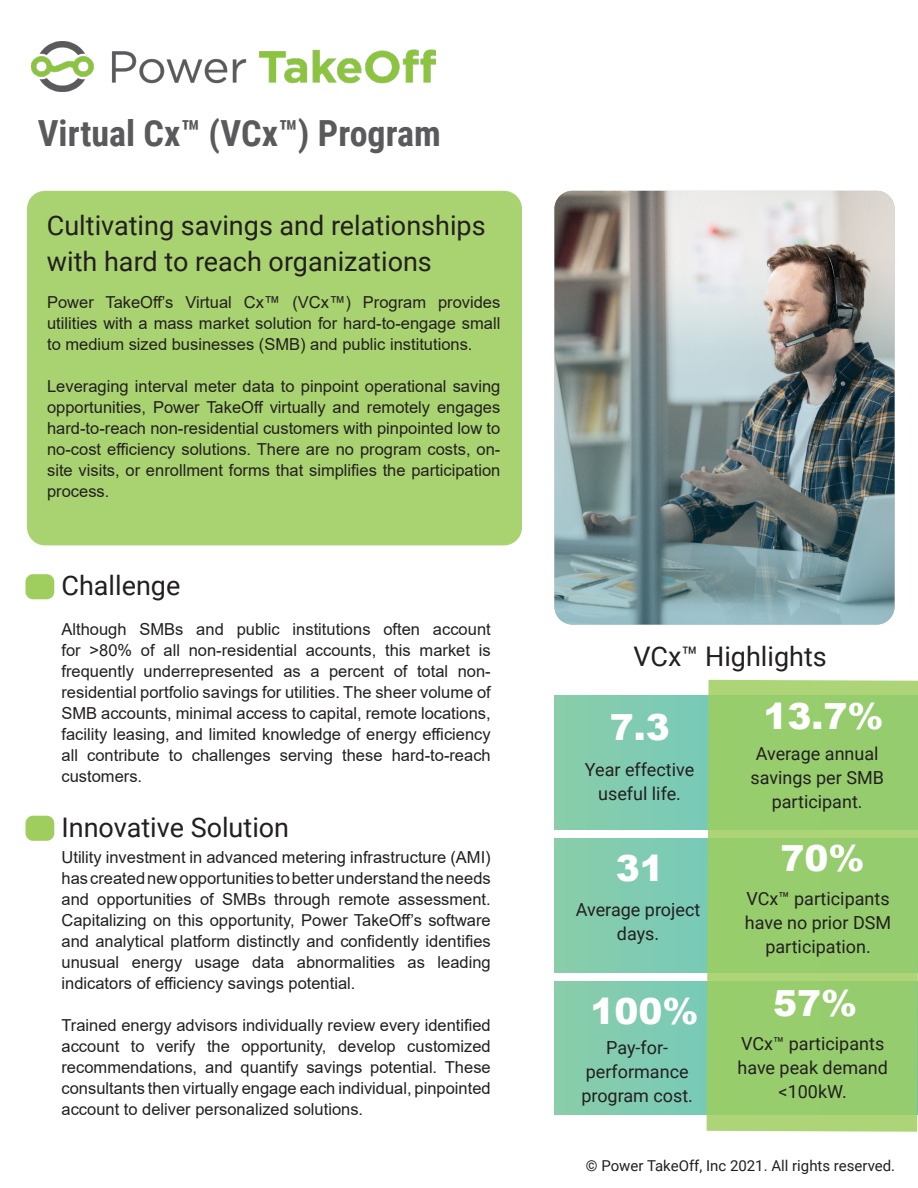
<style>
.page{position:relative;width:918px;height:1188px;background:#fff}
.page>*{position:absolute;margin:0;border:0;box-sizing:border-box;transform-origin:0 0}
.t1{font:700 36px "Roboto Condensed";color:#5a595c}
.Section_Title{font:900 36px "Arial";color:#fff}
.Section_Title-2{font:27px "Roboto";color:#231f20}
.Section_Title-3{font:18px/24px "Roboto";color:#231f20;text-align:center}
.Body_Text__9_PT{font:18px/24px "Roboto";color:#231f20;text-align:center}
.Body_Text__9_PT-2{font:16.5px/21px "Arial";color:#231f20;text-align:justify}
.Body_10_18_Reg_L{font:15px "Roboto";color:#231f20}
</style>
<div class="page">
<div style="left:27px;top:191px;width:495px;height:354px;background:#a9d371;border-radius:18px"></div>
<img style="left:554px;top:191px;width:341px;height:434px">
<div style="left:554px;top:696px;width:364px;height:133px;background:#81ccb0"></div>
<div style="left:554px;top:839px;width:364px;height:133px;background:#81ccb0"></div>
<div style="left:554px;top:981px;width:364px;height:134px;background:#81ccb0"></div>
<svg style="left:707px;top:680px;width:211px;height:452px;fill:#97cd6d"></svg>
<img style="left:32px;top:41px;width:404px;height:51px">
<svg style="left:26px;top:816px;width:28px;height:25px"></svg>
<svg style="left:26px;top:574px;width:28px;height:25px"></svg>
<p class="t1" style="left:38px;top:108px;width:404px">Virtual Cx™ (VCx™) Program</p>
<p class="Section_Title-2" style="left:47px;top:207px;width:440px">Cultivating savings and relationships</p>
<p class="Section_Title-2" style="left:47px;top:243px;width:387px">with hard to reach organizations</p>
<p class="Body_Text__9_PT-2" style="left:47px;top:291px;width:455px">Power TakeOff’s Virtual Cx™ (VCx™) Program provides utilities with a mass market solution for hard-to-engage small to medium sized businesses (SMB) and public institutions.</p>
<p class="Body_Text__9_PT-2" style="left:47px;top:375px;width:455px">Leveraging interval meter data to pinpoint operational saving opportunities, Power TakeOff virtually and remotely engages hard-to-reach non-residential customers with pinpointed low to no-cost efficiency solutions. There are no program costs, on&shy;site visits, or enrollment forms that simplifies the participation process.</p>
<p class="Section_Title-2" style="left:62px;top:567px;width:120px">Challenge</p>
<p class="Body_Text__9_PT-2" style="left:62px;top:618px;width:431px">Although SMBs and public institutions often account for &gt;80% of all non-residential accounts, this market is frequently underrepresented as a percent of total non&shy;residential portfolio savings for utilities. The sheer volume of SMB accounts, minimal access to capital, remote locations, facility leasing, and limited knowledge of energy efficiency all contribute to challenges serving these hard-to-reach customers.</p>
<p class="Section_Title-2" style="left:62px;top:809px;width:229px">Innovative Solution</p>
<p class="Body_Text__9_PT-2" style="left:62px;top:847px;width:431px">Utility investment in advanced metering infrastructure (AMI) has created new opportunities to better understand the needs and opportunities of SMBs through remote assessment.<br>Capitalizing on this opportunity, Power TakeOff’s software and analytical platform distinctly and confidently identifies unusual energy usage data abnormalities as leading indicators of efficiency savings potential.</p>
<p class="Body_Text__9_PT-2" style="left:62px;top:1015px;width:431px">Trained energy advisors individually review every identified account to verify the opportunity, develop customized recommendations, and quantify savings potential. These consultants then virtually engage each individual, pinpointed account to deliver personalized solutions.</p>
<p class="Section_Title-2" style="left:634px;top:637px;width:195px">VCx™ Highlights</p>
<p class="Section_Title" style="left:610px;top:701px;width:62px">7.3</p>
<p class="Section_Title-3" style="left:585px;top:757px;width:111px">Year effective useful life.</p>
<p class="Section_Title" style="left:616px;top:842px;width:50px">31</p>
<p class="Section_Title-3" style="left:576px;top:897px;width:126px">Average project days.</p>
<p class="Section_Title" style="left:590px;top:985px;width:110px">100%</p>
<p class="Section_Title-3" style="left:581px;top:1035px;width:113px">Pay-for&shy;performance program cost.</p>
<p class="Section_Title" style="left:763px;top:690px;width:122px">13.7%</p>
<p class="Section_Title-3" style="left:750px;top:741px;width:135px">Average annual savings per SMB participant.</p>
<p class="Section_Title" style="left:781px;top:832px;width:86px">70%</p>
<p class="Body_Text__9_PT" style="left:745px;top:886px;width:148px">VCx™ participants have no prior DSM participation.</p>
<p class="Section_Title" style="left:773px;top:977px;width:86px">57%</p>
<p class="Section_Title-3" style="left:737px;top:1031px;width:152px">VCx™ participants have peak demand &lt;100kW.</p>
<p class="Body_10_18_Reg_L" style="left:586px;top:1155px;width:311px">© Power TakeOff, Inc 2021. All rights reserved.</p>
</div>
